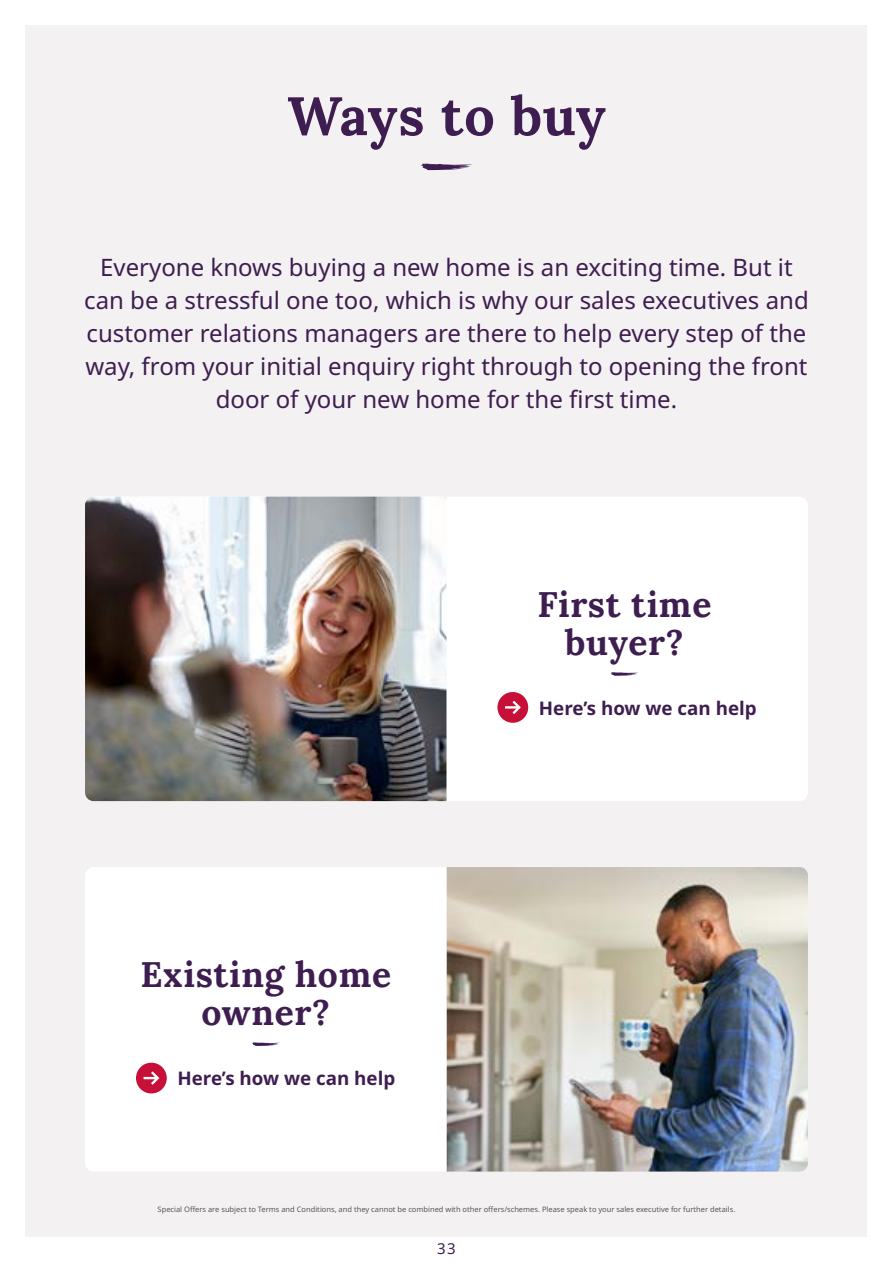
<style>
.page{position:relative;width:893px;height:1263px;background:#fff}
.page>*{position:absolute;margin:0;border:0;box-sizing:border-box;transform-origin:0 0}
.t1{font:54px "Lora";letter-spacing:.005em;color:#3e1e50}
.t2{font:35.55px/37.7px "Lora";letter-spacing:.02em;color:#3e1e50;text-align:center}
.t3{font:24px/33px "Noto Sans";color:#3e1e50;text-align:center}
.t4{font:700 18.75px "Noto Sans";color:#3e1e50}
.t5{font:15px "Noto Sans";color:#3e1e50}
.t6{font:7.5px "Noto Sans";color:#575756}
</style>
<div class="page">
<div style="left:26px;top:26px;width:841px;height:1211px;background:#f4f1f3"></div>
<div style="left:446px;top:497px;width:362px;height:304px;background:#fff"></div>
<img style="left:85px;top:497px;width:361px;height:304px">
<svg style="left:611px;top:672px;width:27px;height:4px"></svg>
<div style="left:497px;top:692px;width:31px;height:31px;background:#c61037;border-radius:50%"></div>
<svg style="left:505px;top:701px;width:16px;height:13px"></svg>
<img style="left:446px;top:867px;width:362px;height:304px">
<div style="left:85px;top:867px;width:361px;height:304px;background:#fff"></div>
<svg style="left:252px;top:1042px;width:28px;height:4px"></svg>
<div style="left:136px;top:1063px;width:31px;height:30px;background:#c61037;border-radius:50%"></div>
<svg style="left:144px;top:1071px;width:15px;height:14px"></svg>
<svg style="left:421px;top:164px;width:51px;height:6px"></svg>
<h1 class="t1" style="left:287px;top:75px;width:320px">Ways to buy</h1>
<p class="t3" style="left:84px;top:251px;width:726px">Everyone knows buying a new home is an exciting time. But it can be a stressful one too, which is why our sales executives and customer relations managers are there to help every step of the way, from your initial enquiry right through to opening the front door of your new home for the first time.</p>
<h2 class="t2" style="left:140px;top:953px;width:252px">Existing home owner?</h2>
<p class="t4" style="left:177px;top:1065px;width:219px">Here’s how we can help</p>
<h2 class="t2" style="left:537px;top:583px;width:175px">First time buyer?</h2>
<p class="t4" style="left:539px;top:694px;width:219px">Here’s how we can help</p>
<p class="t6" style="left:158px;top:1204px;width:579px">Special Offers are subject to Terms and Conditions, and they cannot be combined with other offers/schemes. Please speak to your sales executive for further details.</p>
<p class="t5" style="left:437px;top:1237px;width:20px">33</p>
</div>
